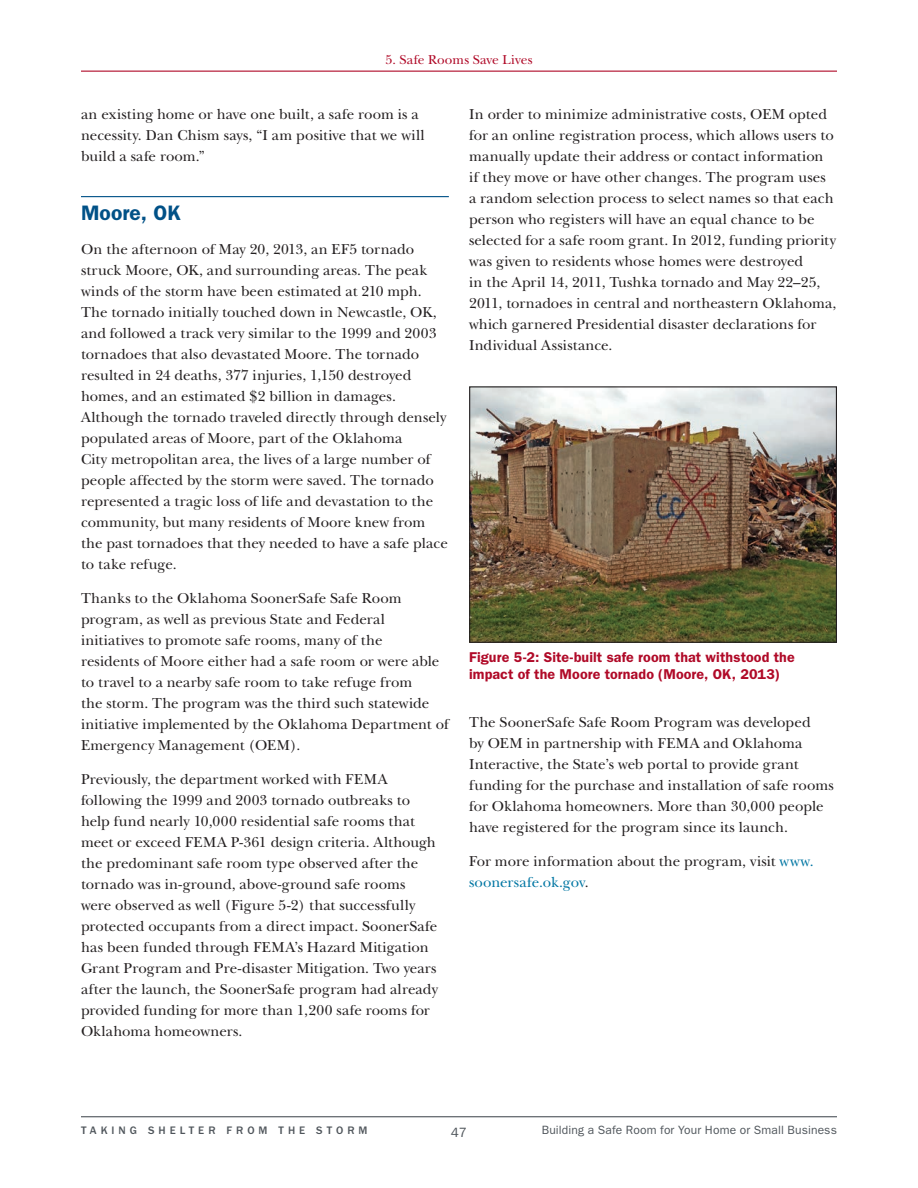
<style>
.page{position:relative;width:918px;height:1188px;background:#fff}
.page>*{position:absolute;margin:0;border:0;box-sizing:border-box;transform-origin:0 0}
.Ch5_Breaks{font:600 21px "ITC Franklin Gothic Std";letter-spacing:.005em;color:#005187}
.Body{font:15px/21px "New Baskerville";letter-spacing:.005em;color:#231f20}
.t1{font:600 14.25px/17.1px "ITC Franklin Gothic Std";letter-spacing:.01em;color:#b00a28}
.t2{font:13.5px "New Baskerville";letter-spacing:.01em;color:#b00a28}
.t3{font:13.5px "ITC Franklin Gothic Std";color:#4f555b}
.t4{font:12px "ITC Franklin Gothic Std";letter-spacing:.015em;color:#4f555b}
.t5{font:500 11.25px "ITC Franklin Gothic Std";letter-spacing:.355em;color:#4f555b}
.s1{color:#0076a3}
</style>
<div class="page">
<hr style="left:81px;top:1116px;width:756px;height:1px;background:#4f555b">
<hr style="left:81px;top:71px;width:756px;height:1px;background:#b00a28">
<hr style="left:81px;top:196px;width:368px;height:1px;background:#005187">
<img style="left:471px;top:388px;width:364px;height:253px">
<div style="left:469px;top:386px;width:368px;height:257px;border:1px solid #231f20"></div>
<p class="t2" style="left:385px;top:52px;width:149px">5. Safe Rooms Save Lives</p>
<p class="Body" style="left:81px;top:104px;width:345px">an existing home or have one built, a safe room is a necessity. Dan Chism says, “I am positive that we will build a safe room.”</p>
<p class="Ch5_Breaks" style="left:81px;top:200px;width:101px">Moore, OK</p>
<p class="Body" style="left:81px;top:239px;width:368px">On the afternoon of May 20, 2013, an EF5 tornado struck Moore, OK, and surrounding areas. The peak winds of the storm have been estimated at 210 mph.<br>The tornado initially touched down in Newcastle, OK, and followed a track very similar to the 1999 and 2003 tornadoes that also devastated Moore. The tornado resulted in 24 deaths, 377 injuries, 1,150 destroyed homes, and an estimated $2 billion in damages.<br>Although the tornado traveled directly through densely populated areas of Moore, part of the Oklahoma<br>City metropolitan area, the lives of a large number of people affected by the storm were saved. The tornado represented a tragic loss of life and devastation to the community, but many residents of Moore knew from the past tornadoes that they needed to have a safe place to take refuge.</p>
<p class="Body" style="left:81px;top:588px;width:369px">Thanks to the Oklahoma SoonerSafe Safe Room program, as well as previous State and Federal initiatives to promote safe rooms, many of the<br>residents of Moore either had a safe room or were able to travel to a nearby safe room to take refuge from<br>the storm. The program was the third such statewide initiative implemented by the Oklahoma Department of Emergency Management (OEM).</p>
<p class="Body" style="left:81px;top:768px;width:359px">Previously, the department worked with FEMA following the 1999 and 2003 tornado outbreaks to help fund nearly 10,000 residential safe rooms that meet or exceed FEMA P-361 design criteria. Although the predominant safe room type observed after the tornado was in-ground, above-ground safe rooms were observed as well (Figure 5-2) that successfully protected occupants from a direct impact. SoonerSafe has been funded through FEMA’s Hazard Mitigation Grant Program and Pre-disaster Mitigation. Two years after the launch, the SoonerSafe program had already provided funding for more than 1,200 safe rooms for Oklahoma homeowners.</p>
<p class="Body" style="left:469px;top:104px;width:369px">In order to minimize administrative costs, OEM opted for an online registration process, which allows users to manually update their address or contact information if they move or have other changes. The program uses a random selection process to select names so that each person who registers will have an equal chance to be selected for a safe room grant. In 2012, funding priority was given to residents whose homes were destroyed<br>in the April 14, 2011, Tushka tornado and May 22–25, 2011, tornadoes in central and northeastern Oklahoma, which garnered Presidential disaster declarations for Individual Assistance.</p>
<p class="t1" style="left:469px;top:649px;width:327px">Figure 5‑2: Site-built safe room that withstood the impact of the Moore tornado (Moore, OK, 2013)</p>
<p class="Body" style="left:469px;top:712px;width:366px">The SoonerSafe Safe Room Program was developed<br>by OEM in partnership with FEMA and Oklahoma Interactive, the State’s web portal to provide grant funding for the purchase and installation of safe rooms for Oklahoma homeowners. More than 30,000 people have registered for the program since its launch.</p>
<p class="Body" style="left:469px;top:851px;width:346px">For more information about the program, visit <span class="s1">www. soonersafe.ok.gov</span>.</p>
<p class="t5" style="left:81px;top:1123px;width:288px">TAKING SHELTER FROM THE STORM</p>
<p class="t3" style="left:451px;top:1124px;width:17px">47</p>
<p class="t4" style="left:542px;top:1123px;width:297px">Building a Safe Room for Your Home or Small Business</p>
</div>
